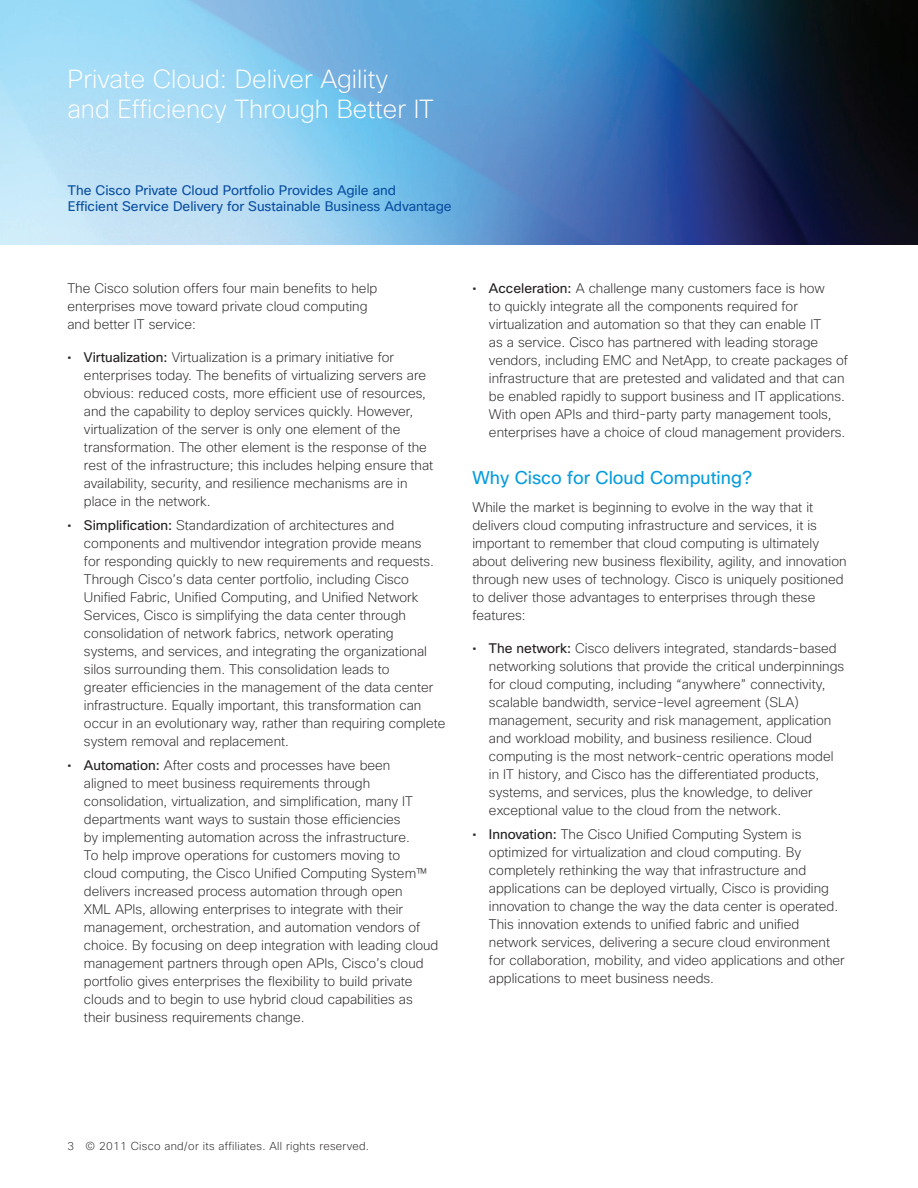
<style>
.page{position:relative;width:918px;height:1188px;background:#fff}
.page>*{position:absolute;margin:0;border:0;box-sizing:border-box;transform-origin:0 0}
.t1{font:200 25.5px/30px "Cisco Sans";color:#fff}
.t2{font:18px "Cisco Sans";color:#069ddc}
.t3{font:200 13.5px/18px "Cisco Sans";color:#231f20}
.t4{font:13.5px/16.2px "Cisco Sans";color:#0a4fa0}
.t5{font:200 11.25px "Cisco Sans";letter-spacing:.025em;color:#231f20}
.s1{font-weight:400}
</style>
<div class="page">
<img style="left:0;top:0;width:918px;height:244px">
<h1 class="t1" style="left:68px;top:64px;width:368px">Private Cloud: Deliver Agility and Efficiency Through Better IT</h1>
<p class="t4" style="left:68px;top:182px;width:385px">The Cisco Private Cloud Portfolio Provides Agile and<br>Efficient Service Delivery for Sustainable Business Advantage</p>
<p class="t3" style="left:68px;top:279px;width:311px">The Cisco solution offers four main benefits to help enterprises move toward private cloud computing and better IT service:</p>
<p class="t3" style="left:84px;top:348px;width:351px;text-indent:-16px"><span class="s1">• Virtualization:</span> Virtualization is a primary initiative for enterprises today. The benefits of virtualizing servers are obvious: reduced costs, more efficient use of resources, and the capability to deploy services quickly. However, virtualization of the server is only one element of the transformation. The other element is the response of the rest of the infrastructure; this includes helping ensure that availability, security, and resilience mechanisms are in place in the network.</p>
<p class="t3" style="left:84px;top:516px;width:363px;text-indent:-16px"><span class="s1">• Simplification:</span> Standardization of architectures and components and multivendor integration provide means<br>for responding quickly to new requirements and requests.<br>Through Cisco’s data center portfolio, including Cisco Unified Fabric, Unified Computing, and Unified Network Services, Cisco is simplifying the data center through consolidation of network fabrics, network operating systems, and services, and integrating the organizational silos surrounding them. This consolidation leads to<br>greater efficiencies in the management of the data center infrastructure. Equally important, this transformation can occur in an evolutionary way, rather than requiring complete system removal and replacement.</p>
<p class="t3" style="left:84px;top:756px;width:356px;text-indent:-16px"><span class="s1">• Automation:</span> After costs and processes have been<br>aligned to meet business requirements through consolidation, virtualization, and simplification, many IT departments want ways to sustain those efficiencies<br>by implementing automation across the infrastructure.<br>To help improve operations for customers moving to<br>cloud computing, the Cisco Unified Computing System™ delivers increased process automation through open<br>XML APIs, allowing enterprises to integrate with their management, orchestration, and automation vendors of choice. By focusing on deep integration with leading cloud management partners through open APIs, Cisco’s cloud portfolio gives enterprises the flexibility to build private clouds and to begin to use hybrid cloud capabilities as their business requirements change.</p>
<p class="t3" style="left:489px;top:279px;width:361px;text-indent:-16px"><span class="s1">• Acceleration:</span> A challenge many customers face is how<br>to quickly integrate all the components required for virtualization and automation so that they can enable IT<br>as a service. Cisco has partnered with leading storage vendors, including EMC and NetApp, to create packages of infrastructure that are pretested and validated and that can be enabled rapidly to support business and IT applications.<br>With open APIs and third-party party management tools, enterprises have a choice of cloud management providers.</p>
<h2 class="t2" style="left:472px;top:466px;width:281px">Why Cisco for Cloud Computing?</h2>
<p class="t3" style="left:472px;top:498px;width:376px">While the market is beginning to evolve in the way that it delivers cloud computing infrastructure and services, it is important to remember that cloud computing is ultimately about delivering new business flexibility, agility, and innovation through new uses of technology. Cisco is uniquely positioned to deliver those advantages to enterprises through these features:</p>
<p class="t3" style="left:489px;top:639px;width:357px;text-indent:-16px"><span class="s1">• The network:</span> Cisco delivers integrated, standards-based networking solutions that provide the critical underpinnings for cloud computing, including “anywhere” connectivity, scalable bandwidth, service-level agreement (SLA) management, security and risk management, application and workload mobility, and business resilience. Cloud computing is the most network-centric operations model in IT history, and Cisco has the differentiated products, systems, and services, plus the knowledge, to deliver exceptional value to the cloud from the network.</p>
<p class="t3" style="left:489px;top:825px;width:357px;text-indent:-16px"><span class="s1">• Innovation:</span> The Cisco Unified Computing System is optimized for virtualization and cloud computing. By completely rethinking the way that infrastructure and applications can be deployed virtually, Cisco is providing innovation to change the way the data center is operated.<br>This innovation extends to unified fabric and unified network services, delivering a secure cloud environment for collaboration, mobility, and video applications and other applications to meet business needs.</p>
<p class="t5" style="left:68px;top:1138px;width:303px">3 © 2011 Cisco and/or its affiliates. All rights reserved.</p>
</div>
